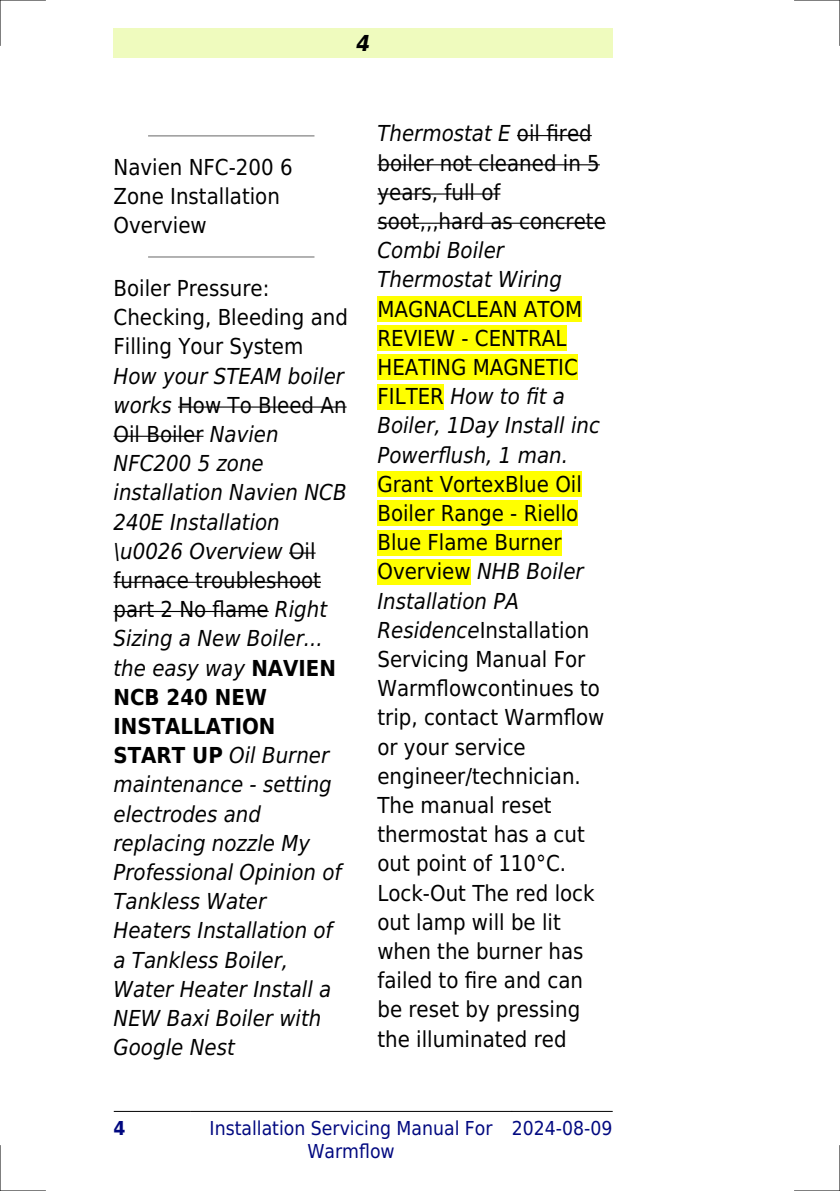
<style>
.page{position:relative;width:840px;height:1191px;background:#fff}
.page>*{position:absolute;margin:0;border:0;box-sizing:border-box;transform-origin:0 0}
.t1{font:22px/29.2px "DejaVu Sans Condensed";color:#000}
.t2{font:italic 22px/29.2px "DejaVu Sans Condensed";color:#000}
.t3{font:italic 700 22px "DejaVu Sans Condensed";color:#000}
.t4{font:19.2px/23px "DejaVu Sans Condensed";color:#000880;text-align:center}
.t5{font:700 19.2px "DejaVu Sans Condensed";color:#000880}
.s1{font-style:normal}
.s2{font-weight:700;font-style:normal}
.s3{font-style:italic}
</style>
<div class="page">
<div style="left:113px;top:28px;width:499px;height:30px;background:#effbbe"></div>
<hr style="left:114px;top:1111px;width:76px;height:1px;background:#000">
<hr style="left:190px;top:1111px;width:321px;height:1px;background:#000">
<hr style="left:512px;top:1111px;width:100px;height:1px;background:#000">
<hr style="left:149px;top:135px;width:164px;height:2px;background:#999">
<hr style="left:149px;top:256px;width:164px;height:2px;background:#999">
<hr style="left:178px;top:406px;width:168px;height:1px;background:#000">
<hr style="left:113px;top:436px;width:90px;height:1px;background:#000">
<svg style="left:289px;top:552px;width:26px;height:1px"></svg>
<hr style="left:113px;top:582px;width:208px;height:1px;background:#000">
<hr style="left:113px;top:611px;width:155px;height:1px;background:#000">
<hr style="left:516px;top:135px;width:75px;height:1px;background:#000">
<hr style="left:377px;top:164px;width:222px;height:1px;background:#000">
<hr style="left:377px;top:193px;width:123px;height:2px;background:#000">
<hr style="left:377px;top:223px;width:228px;height:1px;background:#000">
<div style="left:377px;top:296px;width:205px;height:26px;background:#ff0"></div>
<div style="left:377px;top:325px;width:189px;height:26px;background:#ff0"></div>
<div style="left:377px;top:354px;width:200px;height:26px;background:#ff0"></div>
<div style="left:377px;top:384px;width:67px;height:25px;background:#ff0"></div>
<div style="left:377px;top:471px;width:204px;height:26px;background:#ff0"></div>
<div style="left:377px;top:500px;width:201px;height:26px;background:#ff0"></div>
<div style="left:377px;top:530px;width:184px;height:25px;background:#ff0"></div>
<div style="left:377px;top:559px;width:93px;height:25px;background:#ff0"></div>
<hr style="left:0;top:0;width:45px;height:1px;background:#000">
<hr style="left:794px;top:0;width:45px;height:1px;background:#000">
<hr style="left:0;top:1190px;width:45px;height:1px;background:#000">
<hr style="left:794px;top:1190px;width:45px;height:1px;background:#000">
<hr style="left:0;top:0;width:1px;height:45px;background:#000">
<hr style="left:0;top:1145px;width:1px;height:46px;background:#000">
<hr style="left:839px;top:0;width:1px;height:45px;background:#000">
<hr style="left:839px;top:1145px;width:1px;height:46px;background:#000">
<p class="t3" style="left:356px;top:30px;width:15px">4</p>
<p class="t1" style="left:113px;top:153px;width:180px">Navien NFC-200 6<br>Zone Installation<br>Overview</p>
<p class="t1" style="left:113px;top:274px;width:236px">Boiler Pressure:<br>Checking, Bleeding and<br>Filling Your System</p>
<p class="t2" style="left:113px;top:361px;width:234px">How your STEAM boiler works <span class="s1">How To Bleed An<br>Oil Boiler</span> Navien<br>NFC200 5 zone installation Navien NCB<br>240E Installation \u0026 Overview <span class="s1">Oil furnace troubleshoot part 2 No flame</span> Right<br>Sizing a New Boiler... the easy way <span class="s2">NAVIEN<br>NCB 240 NEW<br>INSTALLATION<br>START UP</span> Oil Burner maintenance - setting electrodes and replacing nozzle My<br>Professional Opinion of<br>Tankless Water<br>Heaters Installation of a Tankless Boiler,<br>Water Heater Install a<br>NEW Baxi Boiler with<br>Google Nest</p>
<p class="t1" style="left:377px;top:119px;width:230px"><span class="s3">Thermostat E</span> oil fired boiler not cleaned in 5 years, full of soot,,,hard as concrete</p>
<p class="t2" style="left:377px;top:236px;width:186px">Combi Boiler<br>Thermostat Wiring</p>
<p class="t1" style="left:377px;top:294px;width:224px">MAGNACLEAN ATOM<br>REVIEW - CENTRAL<br>HEATING MAGNETIC<br>FILTER <span class="s3">How to fit a<br>Boiler, 1Day Install inc<br>Powerflush, 1 man.</span></p>
<p class="t1" style="left:377px;top:469px;width:228px">Grant VortexBlue Oil<br>Boiler Range - Riello<br>Blue Flame Burner<br>Overview <span class="s3">NHB Boiler<br>Installation PA<br>Residence</span>Installation<br>Servicing Manual For<br>Warmflowcontinues to trip, contact Warmflow or your service engineer/technician.<br>The manual reset thermostat has a cut out point of 110°C.<br>Lock-Out The red lock out lamp will be lit when the burner has failed to fire and can be reset by pressing the illuminated red</p>
<p class="t5" style="left:113px;top:1116px;width:14px">4</p>
<p class="t4" style="left:209px;top:1116px;width:284px">Installation Servicing Manual For<br>Warmflow</p>
<p class="t4" style="left:511px;top:1116px;width:102px">2024-08-09</p>
</div>
